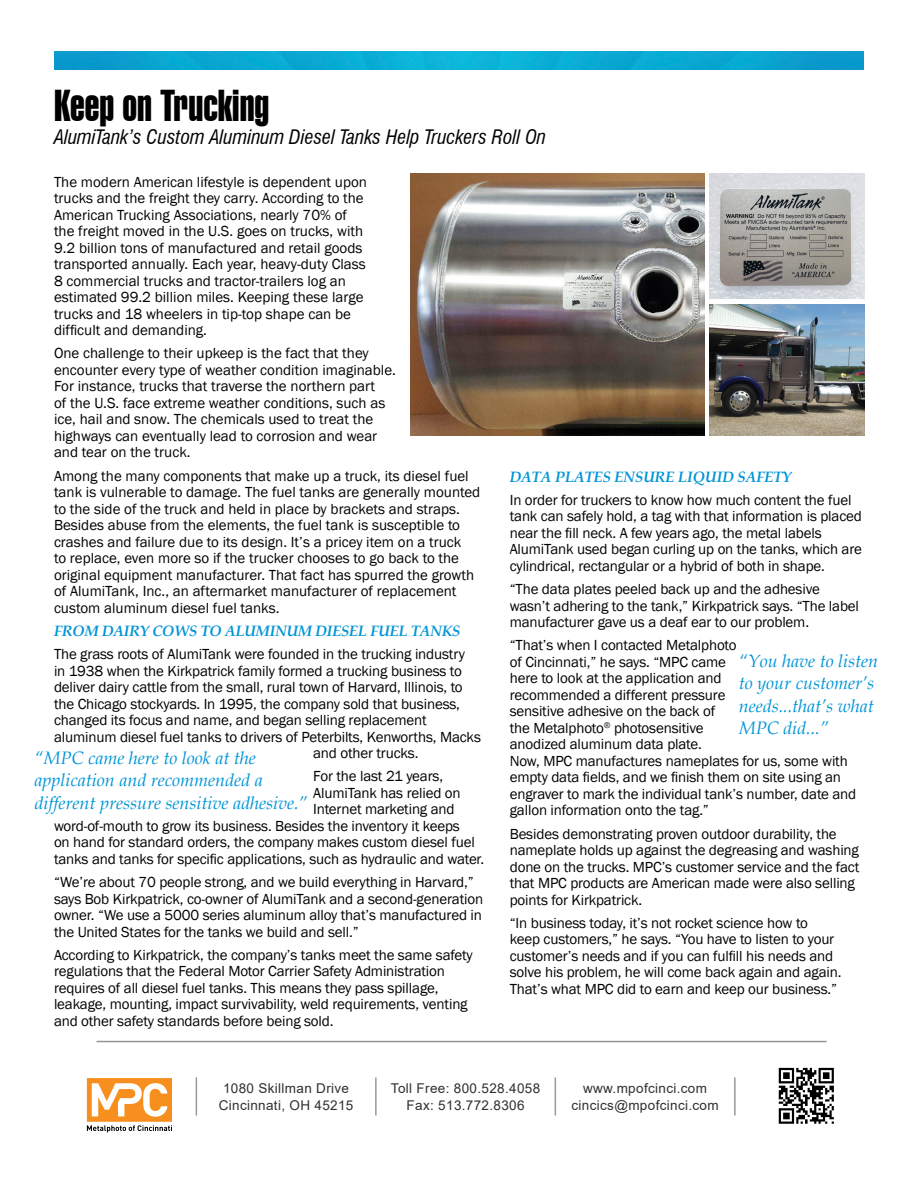
<style>
.page{position:relative;width:918px;height:1188px;background:#fff}
.page>*{position:absolute;margin:0;border:0;box-sizing:border-box;transform-origin:0 0}
.t1{font:43.5px "Swiss 911 BT Extra Compressed";color:#000}
.t2{font:italic condensed 19.5px "Swiss 721 BT";color:#000}
.t3{font:italic 18px/22.5px "Book Antiqua";color:#0095d6}
.t4{font:15px/16.5px "Franklin Gothic";letter-spacing:-.01em;color:#000}
.t5{font:italic 700 15px "Book Antiqua";letter-spacing:-.02em;color:#0095d6}
.t6{font:13.5px/16.2px "Arial";letter-spacing:.025em;color:#30302f;text-align:center}
</style>
<div class="page">
<img style="left:54px;top:51px;width:810px;height:18px">
<hr style="left:97px;top:1041px;width:730px;height:1px;background:#939598">
<img style="left:410px;top:174px;width:294px;height:261px">
<img style="left:710px;top:304px;width:155px;height:131px">
<img style="left:710px;top:174px;width:155px;height:125px">
<svg style="left:87px;top:1078px;width:85px;height:54px"></svg>
<hr style="left:196px;top:1077px;width:1px;height:39px;background:#9a9a9c">
<hr style="left:375px;top:1077px;width:2px;height:39px;background:#9a9a9c">
<hr style="left:555px;top:1077px;width:1px;height:39px;background:#9a9a9c">
<hr style="left:734px;top:1077px;width:2px;height:39px;background:#9a9a9c">
<img style="left:778px;top:1067px;width:56px;height:57px">
<h1 class="t1" style="left:54px;top:81px;width:217px">Keep on Trucking</h1>
<h2 class="t2" style="left:54px;top:125px;width:494px">AlumiTank’s Custom Aluminum Diesel Tanks Help Truckers Roll On</h2>
<p class="t4" style="left:54px;top:174px;width:315px">The modern American lifestyle is dependent upon trucks and the freight they carry. According to the American Trucking Associations, nearly 70% of the freight moved in the U.S. goes on trucks, with 9.2 billion tons of manufactured and retail goods transported annually. Each year, heavy-duty Class 8 commercial trucks and tractor-trailers log an estimated 99.2 billion miles. Keeping these large trucks and 18 wheelers in tip-top shape can be difficult and demanding.</p>
<p class="t4" style="left:54px;top:345px;width:343px">One challenge to their upkeep is the fact that they encounter every type of weather condition imaginable.<br>For instance, trucks that traverse the northern part<br>of the U.S. face extreme weather conditions, such as ice, hail and snow. The chemicals used to treat the highways can eventually lead to corrosion and wear and tear on the truck.</p>
<p class="t4" style="left:54px;top:468px;width:428px">Among the many components that make up a truck, its diesel fuel tank is vulnerable to damage. The fuel tanks are generally mounted to the side of the truck and held in place by brackets and straps.<br>Besides abuse from the elements, the fuel tank is susceptible to crashes and failure due to its design. It’s a pricey item on a truck<br>to replace, even more so if the trucker chooses to go back to the original equipment manufacturer. That fact has spurred the growth of AlumiTank, Inc., an aftermarket manufacturer of replacement custom aluminum diesel fuel tanks.</p>
<p class="t5" style="left:54px;top:620px;width:408px">FROM DAIRY COWS TO ALUMINUM DIESEL FUEL TANKS</p>
<p class="t4" style="left:54px;top:646px;width:412px">The grass roots of AlumiTank were founded in the trucking industry</p>
<p class="t4" style="left:54px;top:663px;width:409px">in 1938 when the Kirkpatrick family formed a trucking business to</p>
<p class="t4" style="left:54px;top:679px;width:410px">deliver dairy cattle from the small, rural town of Harvard, Illinois, to</p>
<p class="t4" style="left:54px;top:696px;width:408px">the Chicago stockyards. In 1995, the company sold that business,</p>
<p class="t4" style="left:54px;top:712px;width:374px">changed its focus and name, and began selling replacement</p>
<p class="t4" style="left:54px;top:729px;width:428px">aluminum diesel fuel tanks to drivers of Peterbilts, Kenworths, Macks</p>
<p class="t4" style="left:313px;top:745px;width:107px">and other trucks.</p>
<p class="t4" style="left:313px;top:768px;width:131px">For the last 21 years,</p>
<p class="t4" style="left:313px;top:785px;width:149px">AlumiTank has relied on</p>
<p class="t4" style="left:313px;top:801px;width:143px">Internet marketing and</p>
<p class="t4" style="left:54px;top:818px;width:407px">word-of-mouth to grow its business. Besides the inventory it keeps</p>
<p class="t4" style="left:54px;top:834px;width:422px">on hand for standard orders, the company makes custom diesel fuel</p>
<p class="t4" style="left:54px;top:851px;width:432px">tanks and tanks for specific applications, such as hydraulic and water.</p>
<p class="t4" style="left:54px;top:874px;width:431px">“We’re about 70 people strong, and we build everything in Harvard,” says Bob Kirkpatrick, co-owner of AlumiTank and a second-generation owner. “We use a 5000 series aluminum alloy that’s manufactured in the United States for the tanks we build and sell.”</p>
<p class="t4" style="left:54px;top:947px;width:420px">According to Kirkpatrick, the company’s tanks meet the same safety regulations that the Federal Motor Carrier Safety Administration requires of all diesel fuel tanks. This means they pass spillage, leakage, mounting, impact survivability, weld requirements, venting and other safety standards before being sold.</p>
<p class="t5" style="left:510px;top:466px;width:23px">DATA</p>
<p class="t5" style="left:555px;top:466px;width:20px">PLATES</p>
<p class="t5" style="left:615px;top:466px;width:179px">ENSURE LIQUID SAFETY</p>
<p class="t4" style="left:510px;top:492px;width:354px">In order for truckers to know how much content the fuel tank can safely hold, a tag with that information is placed near the fill neck. A few years ago, the metal labels AlumiTank used began curling up on the tanks, which are cylindrical, rectangular or a hybrid of both in shape.</p>
<p class="t4" style="left:510px;top:581px;width:351px">“The data plates peeled back up and the adhesive wasn’t adhering to the tank,” Kirkpatrick says. “The label manufacturer gave us a deaf ear to our problem.</p>
<p class="t4" style="left:510px;top:637px;width:348px">“That’s when I contacted Metalphoto<br>of Cincinnati,” he says. “MPC came<br>here to look at the application and<br>recommended a different pressure<br>sensitive adhesive on the back of<br>the Metalphoto<sup>®</sup> photosensitive<br>anodized aluminum data plate.<br>Now, MPC manufactures nameplates for us, some with empty data fields, and we finish them on site using an engraver to mark the individual tank’s number, date and gallon information onto the tag.”</p>
<p class="t4" style="left:510px;top:826px;width:351px">Besides demonstrating proven outdoor durability, the nameplate holds up against the degreasing and washing done on the trucks. MPC’s customer service and the fact that MPC products are American made were also selling points for Kirkpatrick.</p>
<p class="t4" style="left:510px;top:915px;width:333px">“In business today, it’s not rocket science how to keep customers,” he says. “You have to listen to your customer’s needs and if you can fulfill his needs and solve his problem, he will come back again and again.<br>That’s what MPC did to earn and keep our business.”</p>
<p class="t3" style="left:739px;top:649px;width:141px">“You have to listen to your customer’s needs...that’s what<br>MPC did...”</p>
<p class="t3" style="left:35px;top:746px;width:275px">“MPC came here to look at the application and recommended a different pressure sensitive adhesive.”</p>
<p class="t6" style="left:219px;top:1080px;width:136px">1080 Skillman Drive<br>Cincinnati, OH 45215</p>
<p class="t6" style="left:391px;top:1080px;width:151px">Toll Free: 800.528.4058<br>Fax: 513.772.8306</p>
<p class="t6" style="left:571px;top:1080px;width:149px">www.mpofcinci.com cincics@mpofcinci.com</p>
</div>
